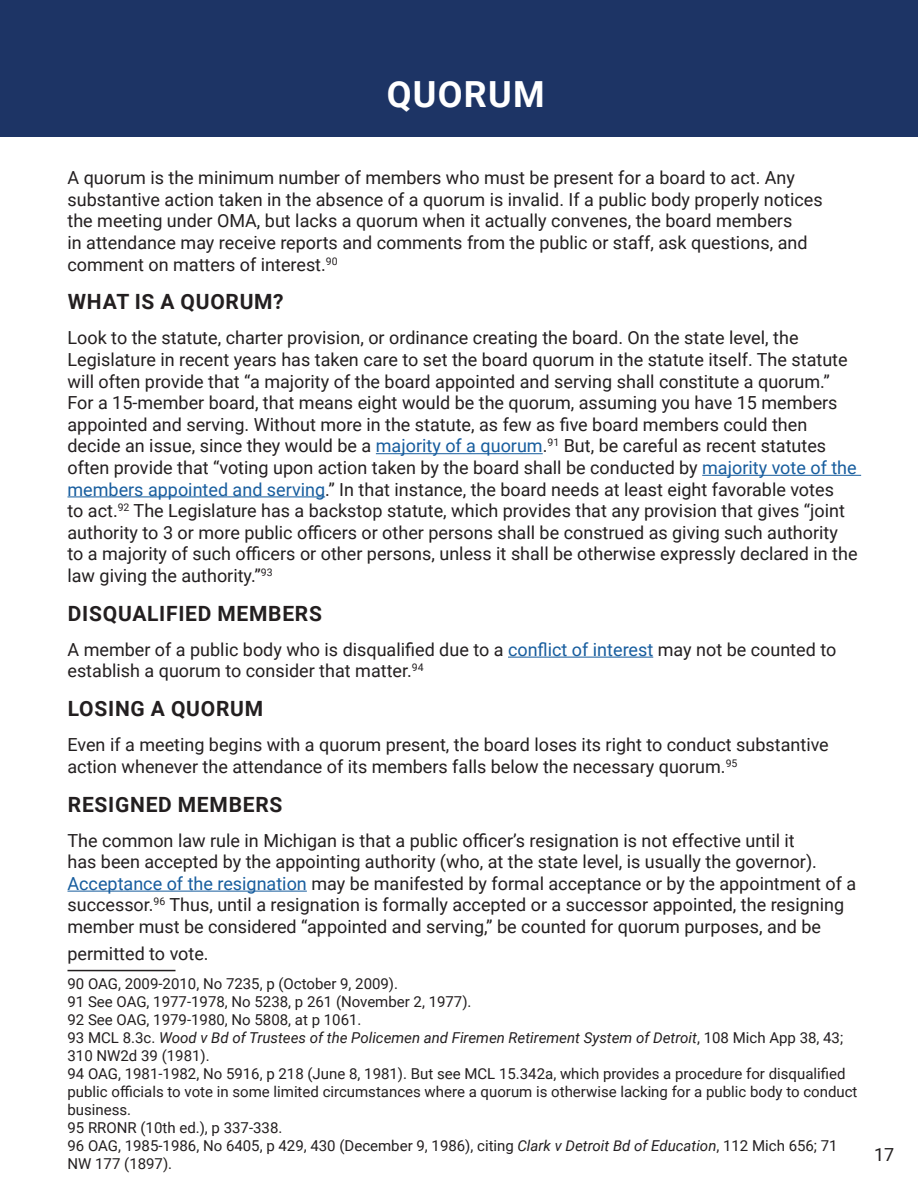
<style>
.page{position:relative;width:918px;height:1188px;background:#fff}
.page>*{position:absolute;margin:0;border:0;box-sizing:border-box;transform-origin:0 0}
.Table_of_Contents_Pa{font:700 36px "Roboto";letter-spacing:.035em;color:#fff}
.Table_of_Contents_pa{font:700 21px "Roboto";letter-spacing:.035em;color:#231f20}
.Paragraph_Style_1{font:18px/21.6px "Roboto";color:#231f20}
.footnote{font:15px/18px "Roboto";color:#231f20}
.footnote-2{font:italic 15px/18px "Roboto";color:#231f20}
.s1{color:#175d9e}
.s2{font-style:normal}
.s3{font-style:italic}
</style>
<div class="page">
<hr style="left:376px;top:453px;width:167px;height:1px;background:#175d9e">
<hr style="left:702px;top:475px;width:159px;height:1px;background:#175d9e">
<hr style="left:68px;top:496px;width:257px;height:1px;background:#175d9e">
<hr style="left:508px;top:657px;width:145px;height:1px;background:#175d9e">
<hr style="left:68px;top:891px;width:239px;height:1px;background:#175d9e">
<hr style="left:68px;top:970px;width:108px;height:1px;background:#231f20">
<div style="left:0;top:0;width:918px;height:137px;background:#1d3465"></div>
<p class="Table_of_Contents_Pa" style="left:387px;top:69px;width:159px">QUORUM</p>
<p class="Paragraph_Style_1" style="left:68px;top:166px;width:757px">A quorum is the minimum number of members who must be present for a board to act. Any substantive action taken in the absence of a quorum is invalid. If a public body properly notices the meeting under OMA, but lacks a quorum when it actually convenes, the board members<br>in attendance may receive reports and comments from the public or staff, ask questions, and comment on matters of interest.<sup>90</sup></p>
<p class="Table_of_Contents_pa" style="left:68px;top:287px;width:217px">WHAT IS A QUORUM?</p>
<p class="Paragraph_Style_1" style="left:68px;top:327px;width:792px">Look to the statute, charter provision, or ordinance creating the board. On the state level, the Legislature in recent years has taken care to set the board quorum in the statute itself. The statute will often provide that “a majority of the board appointed and serving shall constitute a quorum.” For a 15-member board, that means eight would be the quorum, assuming you have 15 members appointed and serving. Without more in the statute, as few as five board members could then decide an issue, since they would be a <span class="s1">majority of a quorum</span>.<sup>91</sup> But, be careful as recent statutes often provide that “voting upon action taken by the board shall be conducted by <span class="s1">majority vote of the members appointed and serving</span>.” In that instance, the board needs at least eight favorable votes<br>to act.<sup>92</sup> The Legislature has a backstop statute, which provides that any provision that gives “joint authority to 3 or more public officers or other persons shall be construed as giving such authority to a majority of such officers or other persons, unless it shall be otherwise expressly declared in the law giving the authority.”<sup>93</sup></p>
<p class="Table_of_Contents_pa" style="left:68px;top:599px;width:256px">DISQUALIFIED MEMBERS</p>
<p class="Paragraph_Style_1" style="left:68px;top:638px;width:770px">A member of a public body who is disqualified due to a <span class="s1">conflict of interest</span> may not be counted to establish a quorum to consider that matter.<sup>94</sup></p>
<p class="Table_of_Contents_pa" style="left:68px;top:694px;width:197px">LOSING A QUORUM</p>
<p class="Paragraph_Style_1" style="left:68px;top:733px;width:763px">Even if a meeting begins with a quorum present, the board loses its right to conduct substantive action whenever the attendance of its members falls below the necessary quorum.<sup>95</sup></p>
<p class="Table_of_Contents_pa" style="left:68px;top:789px;width:216px">RESIGNED MEMBERS</p>
<p class="Paragraph_Style_1" style="left:68px;top:829px;width:790px">The common law rule in Michigan is that a public officer’s resignation is not effective until it<br>has been accepted by the appointing authority (who, at the state level, is usually the governor).<br><span class="s1">Acceptance of the resignation</span> may be manifested by formal acceptance or by the appointment of a successor.<sup>96</sup> Thus, until a resignation is formally accepted or a successor appointed, the resigning member must be considered “appointed and serving,” be counted for quorum purposes, and be</p>
<p class="Paragraph_Style_1" style="left:68px;top:942px;width:143px">permitted to vote.</p>
<p class="footnote" style="left:68px;top:974px;width:332px">90 OAG, 2009-2010, No 7235, p (October 9, 2009).</p>
<p class="footnote" style="left:68px;top:992px;width:406px">91 See OAG, 1977-1978, No 5238, p 261 (November 2, 1977).</p>
<p class="footnote" style="left:68px;top:1010px;width:295px">92 See OAG, 1979-1980, No 5808, at p 1061.</p>
<p class="footnote-2" style="left:68px;top:1028px;width:777px"><span class="s2">93 MCL 8.3c.</span> Wood v Bd of Trustees of the Policemen and Firemen Retirement System of Detroit<span class="s2">, 108 Mich App 38, 43;<br>310 NW2d 39 (1981).</span></p>
<p class="footnote" style="left:68px;top:1064px;width:792px">94 OAG, 1981-1982, No 5916, p 218 (June 8, 1981). But see MCL 15.342a, which provides a procedure for disqualified public officials to vote in some limited circumstances where a quorum is otherwise lacking for a public body to conduct business.</p>
<p class="footnote" style="left:68px;top:1118px;width:216px">95 RRONR (10th ed.), p 337-338.</p>
<p class="footnote" style="left:68px;top:1136px;width:772px">96 OAG, 1985-1986, No 6405, p 429, 430 (December 9, 1986), citing <span class="s3">Clark v Detroit Bd of Education</span>, 112 Mich 656; 71<br>NW 177 (1897).</p>
<p class="Paragraph_Style_1" style="left:874px;top:1143px;width:22px">17</p>
</div>
